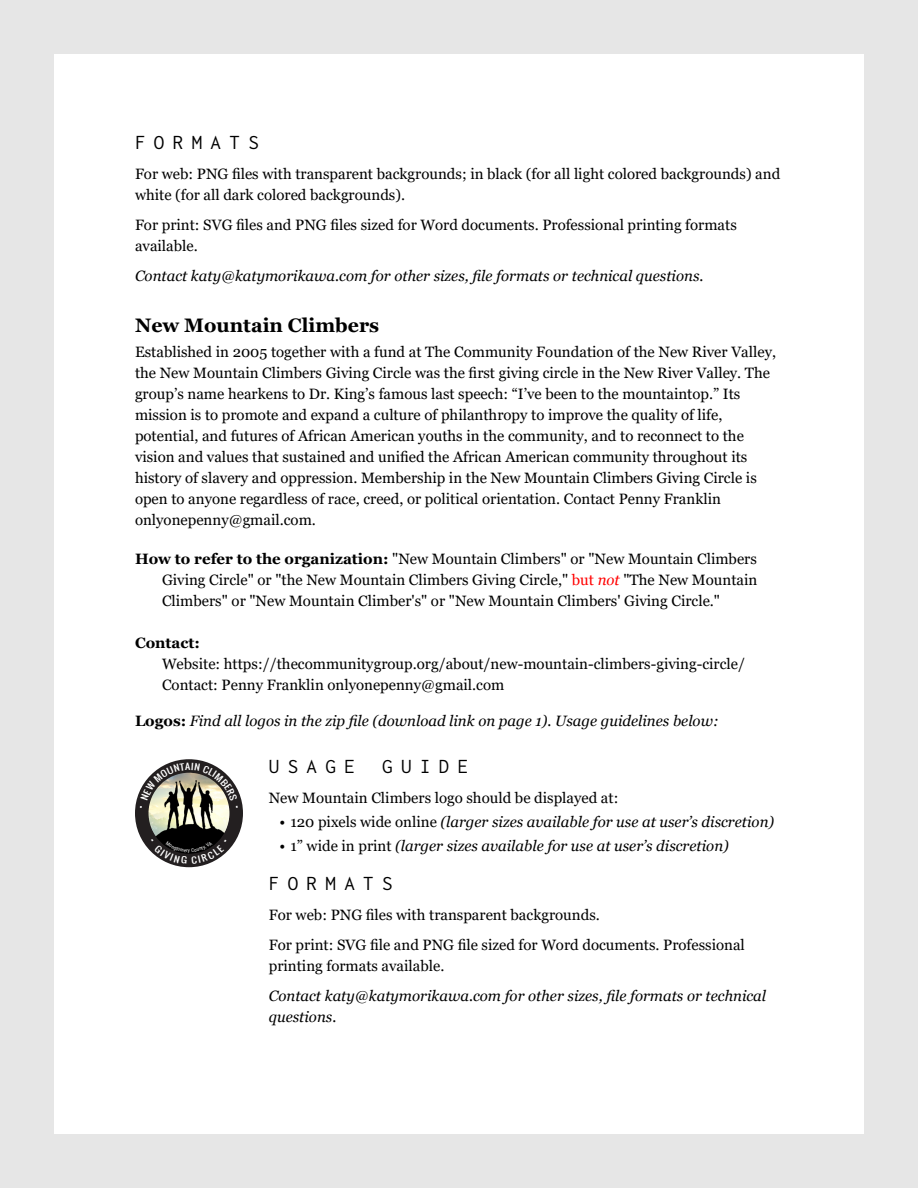
<style>
.page{position:relative;width:918px;height:1188px;background:#fff}
.page>*{position:absolute;margin:0;border:0;box-sizing:border-box;transform-origin:0 0}
.t1{font:21px "Inconsolata";letter-spacing:.4em;color:#000}
.t2{font:700 19.5px "Georgia";color:#000}
.t3{font:15px/21px "Georgia";color:#000}
.t4{font:italic 15px/21px "Georgia";color:#000}
.t5{font:700 15px "Georgia";color:#000}
.s1{font-weight:700}
.s2{color:#f00}
.s3{font-style:italic;color:#f00}
.s4{font-weight:700;font-style:normal}
.s5{font-style:normal}
</style>
<div class="page">
<div style="left:135px;top:759px;width:108px;height:108px;background:#231f20;border-radius:50%"></div>
<img style="left:148px;top:773px;width:82px;height:81px;border-radius:50%">
<div style="left:0;top:0;width:918px;height:1188px;border:54px solid #e6e6e6"></div>
<svg style="left:140px;top:762px;width:98px;height:46px"></svg>
<svg style="left:151px;top:839px;width:76px;height:25px"></svg>
<h1 class="t1" style="left:135px;top:131px;width:125px">FORMATS</h1>
<p class="t3" style="left:135px;top:164px;width:647px">For web: PNG files with transparent backgrounds; in black (for all light colored backgrounds) and white (for all dark colored backgrounds).</p>
<p class="t3" style="left:135px;top:215px;width:603px">For print: SVG files and PNG files sized for Word documents. Professional printing formats available.</p>
<p class="t4" style="left:135px;top:266px;width:570px">Contact katy@katymorikawa.com for other sizes, file formats or technical questions.</p>
<h2 class="t2" style="left:135px;top:317px;width:246px">New Mountain Climbers</h2>
<p class="t3" style="left:135px;top:343px;width:643px">Established in 2005 together with a fund at The Community Foundation of the New River Valley, the New Mountain Climbers Giving Circle was the first giving circle in the New River Valley. The group’s name hearkens to Dr. King’s famous last speech: “I’ve been to the mountaintop.” Its mission is to promote and expand a culture of philanthropy to improve the quality of life, potential, and futures of African American youths in the community, and to reconnect to the vision and values that sustained and unified the African American community throughout its history of slavery and oppression. Membership in the New Mountain Climbers Giving Circle is open to anyone regardless of race, creed, or political orientation. Contact Penny Franklin onlyonepenny@gmail.com.</p>
<p class="t3" style="left:162px;top:550px;width:597px;text-align:justify;text-indent:-27px"><span class="s1">How to refer to the organization:</span> "New Mountain Climbers" or "New Mountain Climbers Giving Circle" or "the New Mountain Climbers Giving Circle," <span class="s2">but</span> <span class="s3">not</span> "The New Mountain Climbers" or "New Mountain Climber's" or "New Mountain Climbers' Giving Circle."</p>
<p class="t5" style="left:135px;top:637px;width:66px">Contact:</p>
<p class="t3" style="left:162px;top:655px;width:585px">Website: https://thecommunitygroup.org/about/new-mountain-climbers-giving-circle/<br>Contact: Penny Franklin onlyonepenny@gmail.com</p>
<p class="t4" style="left:135px;top:712px;width:585px"><span class="s4">Logos:</span> Find all logos in the zip file (download link on page 1). Usage guidelines below:</p>
<h1 class="t1" style="left:269px;top:755px;width:88px">USAGE</h1>
<h1 class="t1" style="left:382px;top:755px;width:88px">GUIDE</h1>
<p class="t3" style="left:269px;top:789px;width:351px">New Mountain Climbers logo should be displayed at:</p>
<p class="t4" style="left:280px;top:813px;width:496px"><span class="s5">• 120 pixels wide online</span> (larger sizes available for use at user’s discretion)</p>
<p class="t4" style="left:280px;top:837px;width:451px"><span class="s5">• 1” wide in print</span> (larger sizes available for use at user’s discretion)</p>
<h1 class="t1" style="left:269px;top:872px;width:125px">FORMATS</h1>
<p class="t3" style="left:269px;top:901px;width:478px;line-height:30px">For web: PNG files with transparent backgrounds.<br>For print: SVG file and PNG file sized for Word documents. Professional</p>
<p class="t3" style="left:269px;top:957px;width:177px">printing formats available.</p>
<p class="t4" style="left:269px;top:987px;width:499px">Contact katy@katymorikawa.com for other sizes, file formats or technical questions.</p>
</div>
